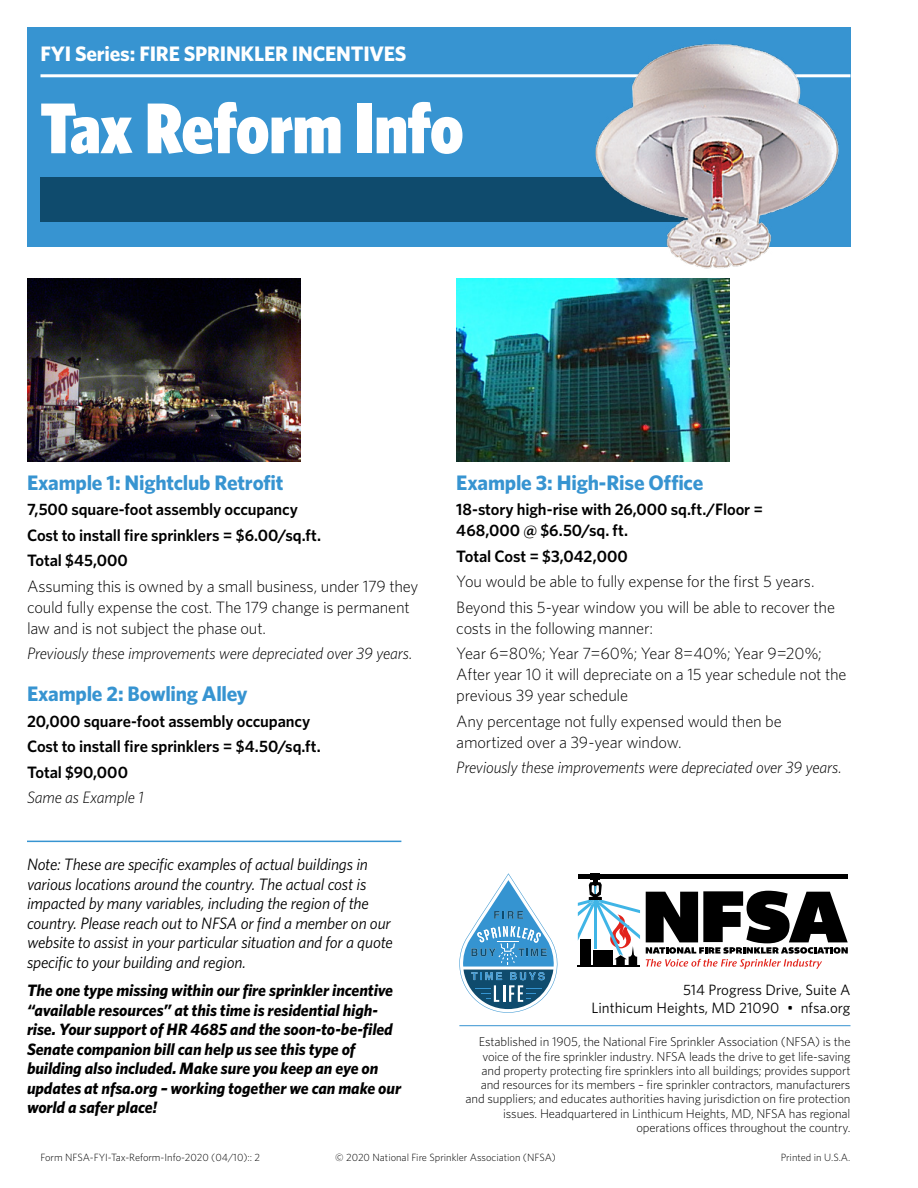
<style>
.page{position:relative;width:918px;height:1188px;background:#fff}
.page>*{position:absolute;margin:0;border:0;box-sizing:border-box;transform-origin:0 0}
.t1{font:900 72px "Whitney Condensed";color:#fff}
.t2{font:700 21px "Whitney";letter-spacing:-.01em;color:#3794d1}
.t3{font:700 21px "Whitney";letter-spacing:-.01em;color:#fff}
.t4{font:300 16.5px/21px "Whitney";letter-spacing:-.015em;color:#000}
.t5{font:italic 700 16.5px/19.5px "Whitney";letter-spacing:-.005em;color:#000}
.t6{font:italic 16.5px/19.5px "Whitney";letter-spacing:-.01em;color:#000}
.t7{font:600 16.5px/25.5px "Whitney";letter-spacing:-.005em;color:#000}
.t8{font:italic 300 16.5px "Whitney";letter-spacing:-.015em;color:#000}
.t9{font:15px/18px "Whitney";color:#000;text-align:right}
.t10{font:300 12.75px/14.2px "Whitney";letter-spacing:-.01em;color:#000;text-align:right}
.t11{font:300 10.5px "Whitney";color:#000}
</style>
<div class="page">
<div style="left:27px;top:27px;width:823px;height:219px;background:#3794d1"></div>
<hr style="left:40px;top:74px;width:810px;height:3px;background:#fff">
<div style="left:40px;top:177px;width:677px;height:44px;background:#0f4b6d"></div>
<img style="left:587px;top:44px;width:261px;height:235px">
<hr style="left:459px;top:1025px;width:391px;height:1px;background:#3794d1">
<hr style="left:578px;top:965px;width:62px;height:2px;background:#000">
<div style="left:578px;top:874px;width:270px;height:5px;background:#000"></div>
<div style="left:590px;top:873px;width:10px;height:7px;background:#000"></div>
<div style="left:593px;top:875px;width:5px;height:8px;background:#000"></div>
<svg style="left:578px;top:882px;width:62px;height:83px"></svg>
<svg style="left:646px;top:891px;width:202px;height:78px"></svg>
<svg style="left:459px;top:873px;width:98px;height:140px"></svg>
<img style="left:27px;top:279px;width:273px;height:182px">
<img style="left:456px;top:279px;width:274px;height:182px">
<hr style="left:27px;top:841px;width:374px;height:1px;background:#3794d1">
<p class="t3" style="left:40px;top:41px;width:368px">FYI Series: FIRE SPRINKLER INCENTIVES</p>
<h1 class="t1" style="left:40px;top:86px;width:425px">Tax Reform Info</h1>
<p class="t2" style="left:27px;top:470px;width:258px">Example 1: Nightclub Retrofit</p>
<p class="t7" style="left:27px;top:496px;width:296px">7,500 square-foot assembly occupancy<br>Cost to install fire sprinklers = $6.00/sq.ft.<br>Total $45,000</p>
<p class="t4" style="left:27px;top:575px;width:393px">Assuming this is owned by a small business, under 179 they could fully expense the cost. The 179 change is permanent law and is not subject the phase out.</p>
<p class="t8" style="left:27px;top:643px;width:387px">Previously these improvements were depreciated over 39 years.</p>
<p class="t2" style="left:27px;top:681px;width:222px">Example 2: Bowling Alley</p>
<p class="t7" style="left:27px;top:708px;width:295px">20,000 square-foot assembly occupancy<br>Cost to install fire sprinklers = $4.50/sq.ft.<br>Total $90,000</p>
<p class="t8" style="left:27px;top:787px;width:118px">Same as Example 1</p>
<p class="t6" style="left:27px;top:855px;width:367px">Note: These are specific examples of actual buildings in various locations around the country. The actual cost is impacted by many variables, including the region of the country. Please reach out to NFSA or find a member on our website to assist in your particular situation and for a quote specific to your building and region.</p>
<p class="t5" style="left:27px;top:981px;width:376px">The one type missing within our fire sprinkler incentive “available resources” at this time is residential high&shy;rise. Your support of HR 4685 and the soon-to-be-filed Senate companion bill can help us see this type of building also included. Make sure you keep an eye on updates at nfsa.org – working together we can make our world a safer place!</p>
<p class="t2" style="left:456px;top:470px;width:249px">Example 3: High-Rise Office</p>
<p class="t7" style="left:456px;top:499px;width:308px;line-height:21px">18-story high-rise with 26,000 sq.ft./Floor =<br>468,000 @ $6.50/sq. ft.</p>
<p class="t7" style="left:456px;top:543px;width:173px">Total Cost = $3,042,000</p>
<p class="t4" style="left:456px;top:568px;width:380px;line-height:25.5px">You would be able to fully expense for the first 5 years.<br>Beyond this 5-year window you will be able to recover the</p>
<p class="t4" style="left:456px;top:615px;width:367px;line-height:25.5px">costs in the following manner:<br>Year 6=80%; Year 7=60%; Year 8=40%; Year 9=20%;</p>
<p class="t4" style="left:456px;top:663px;width:392px">After year 10 it will depreciate on a 15 year schedule not the previous 39 year schedule</p>
<p class="t4" style="left:456px;top:710px;width:327px">Any percentage not fully expensed would then be amortized over a 39-year window.</p>
<p class="t8" style="left:456px;top:756px;width:387px">Previously these improvements were depreciated over 39 years.</p>
<p class="t9" style="left:592px;top:980px;width:260px">514 Progress Drive, Suite A<br>Linthicum Heights, MD 21090 • nfsa.org</p>
<p class="t10" style="left:466px;top:1034px;width:386px">Established in 1905, the National Fire Sprinkler Association (NFSA) is the voice of the fire sprinkler industry. NFSA leads the drive to get life-saving and property protecting fire sprinklers into all buildings; provides support and resources for its members – fire sprinkler contractors, manufacturers and suppliers; and educates authorities having jurisdiction on fire protection issues. Headquartered in Linthicum Heights, MD, NFSA has regional operations offices throughout the country.</p>
<p class="t11" style="left:40px;top:1150px;width:221px">Form NFSA-FYI-Tax-Reform-Info-2020 (04/10):: 2</p>
<p class="t11" style="left:335px;top:1150px;width:222px">© 2020 National Fire Sprinkler Association (NFSA)</p>
<p class="t11" style="left:781px;top:1150px;width:71px">Printed in U.S.A.</p>
</div>
